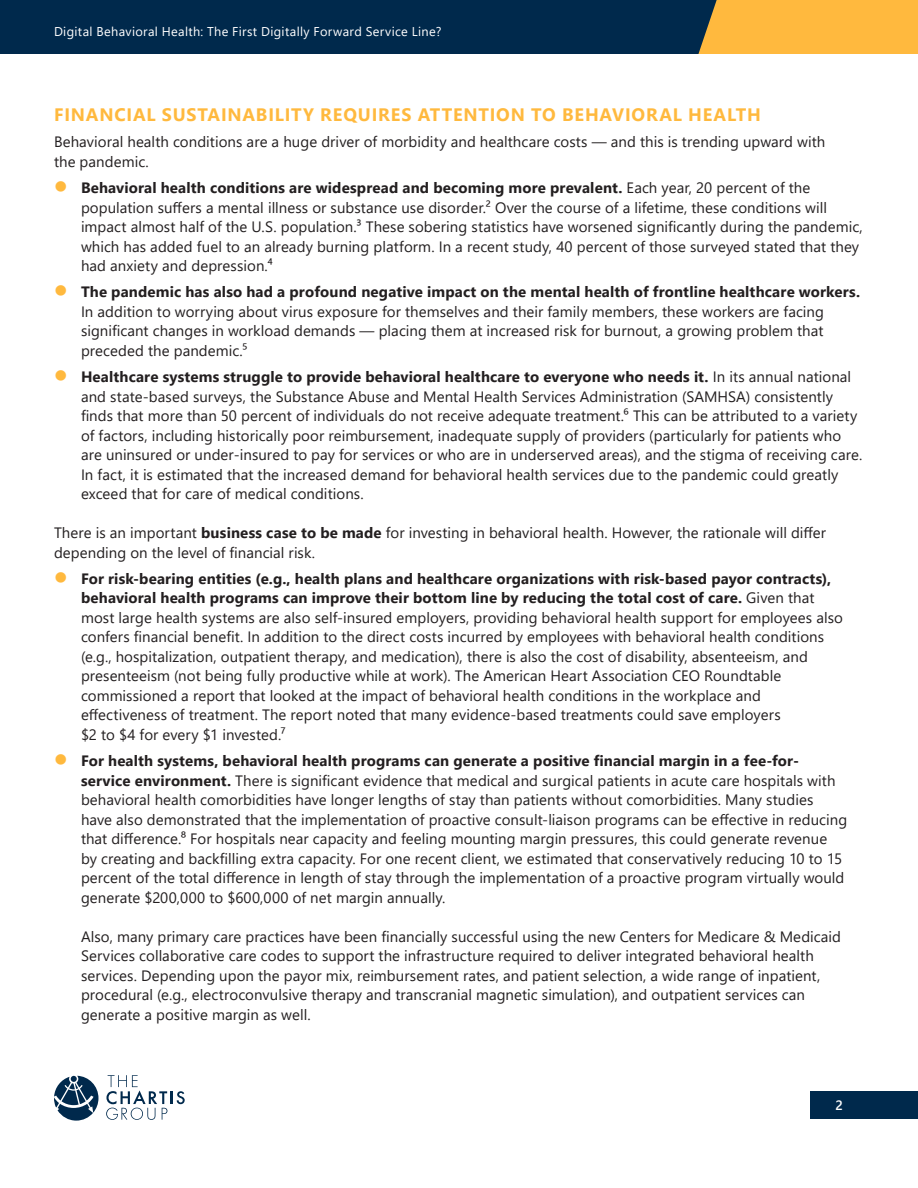
<style>
.page{position:relative;width:918px;height:1188px;background:#fff}
.page>*{position:absolute;margin:0;border:0;box-sizing:border-box;transform-origin:0 0}
.Chartis_-_Heading_2{font:700 18px "Segoe UI";letter-spacing:.045em;color:#ffb93e}
.Chartis_-_Body{font:15px/19.5px "Segoe UI";letter-spacing:.005em;color:#231f20}
.t1{font:600 13.5px "Segoe UI";color:#fff}
.t2{font:12.75px "Segoe UI";letter-spacing:.025em;color:#fff}
.s1{font-weight:700}
</style>
<div class="page">
<div style="left:0;top:0;width:918px;height:54px;background:#00294c"></div>
<div style="left:698px;top:0;width:220px;height:54px;background:#ffb93e"></div>
<div style="left:810px;top:1091px;width:108px;height:28px;background:#00294c"></div>
<svg style="left:54px;top:1076px;width:44px;height:45px"></svg>
<svg style="left:106px;top:1075px;width:79px;height:45px"></svg>
<p class="t2" style="left:54px;top:20px;width:389px">Digital Behavioral Health: The First Digitally Forward Service Line?</p>
<p class="Chartis_-_Heading_2" style="left:54px;top:98px;width:708px">FINANCIAL SUSTAINABILITY REQUIRES ATTENTION TO BEHAVIORAL HEALTH</p>
<p class="Chartis_-_Body" style="left:54px;top:131px;width:773px">Behavioral health conditions are a huge driver of morbidity and healthcare costs — and this is trending upward with the pandemic.</p>
<p class="Chartis_-_Body" style="left:81px;top:177px;width:783px"><span class="s1">Behavioral health conditions are widespread and becoming more prevalent.</span> Each year, 20 percent of the population suffers a mental illness or substance use disorder.² Over the course of a lifetime, these conditions will impact almost half of the U.S. population.³ These sobering statistics have worsened significantly during the pandemic, which has added fuel to an already burning platform. In a recent study, 40 percent of those surveyed stated that they had anxiety and depression.⁴</p>
<p class="Chartis_-_Body" style="left:81px;top:281px;width:781px"><span class="s1">The pandemic has also had a profound negative impact on the mental health of frontline healthcare workers.<br></span>In addition to worrying about virus exposure for themselves and their family members, these workers are facing significant changes in workload demands — placing them at increased risk for burnout, a growing problem that preceded the pandemic.⁵</p>
<p class="Chartis_-_Body" style="left:81px;top:366px;width:783px"><span class="s1">Healthcare systems struggle to provide behavioral healthcare to everyone who needs it.</span> In its annual national and state-based surveys, the Substance Abuse and Mental Health Services Administration (SAMHSA) consistently finds that more than 50 percent of individuals do not receive adequate treatment.⁶ This can be attributed to a variety of factors, including historically poor reimbursement, inadequate supply of providers (particularly for patients who are uninsured or under-insured to pay for services or who are in underserved areas), and the stigma of receiving care.<br>In fact, it is estimated that the increased demand for behavioral health services due to the pandemic could greatly exceed that for care of medical conditions.</p>
<p class="Chartis_-_Body" style="left:54px;top:522px;width:774px">There is an important <span class="s1">business case to be made</span> for investing in behavioral health. However, the rationale will differ depending on the level of financial risk.</p>
<p class="Chartis_-_Body" style="left:81px;top:567px;width:764px"><span class="s1">For risk-bearing entities (e.g., health plans and healthcare organizations with risk-based payor contracts), behavioral health programs can improve their bottom line by reducing the total cost of care.</span> Given that most large health systems are also self-insured employers, providing behavioral health support for employees also confers financial benefit. In addition to the direct costs incurred by employees with behavioral health conditions (e.g., hospitalization, outpatient therapy, and medication), there is also the cost of disability, absenteeism, and presenteeism (not being fully productive while at work). The American Heart Association CEO Roundtable commissioned a report that looked at the impact of behavioral health conditions in the workplace and effectiveness of treatment. The report noted that many evidence-based treatments could save employers<br>$2 to $4 for every $1 invested.⁷</p>
<p class="Chartis_-_Body" style="left:81px;top:750px;width:768px"><span class="s1">For health systems, behavioral health programs can generate a positive financial margin in a fee-for&shy;service environment.</span> There is significant evidence that medical and surgical patients in acute care hospitals with behavioral health comorbidities have longer lengths of stay than patients without comorbidities. Many studies have also demonstrated that the implementation of proactive consult-liaison programs can be effective in reducing that difference.⁸ For hospitals near capacity and feeling mounting margin pressures, this could generate revenue<br>by creating and backfilling extra capacity. For one recent client, we estimated that conservatively reducing 10 to 15 percent of the total difference in length of stay through the implementation of a proactive program virtually would generate $200,000 to $600,000 of net margin annually.</p>
<p class="Chartis_-_Body" style="left:81px;top:925px;width:762px">Also, many primary care practices have been financially successful using the new Centers for Medicare &amp; Medicaid Services collaborative care codes to support the infrastructure required to deliver integrated behavioral health services. Depending upon the payor mix, reimbursement rates, and patient selection, a wide range of inpatient, procedural (e.g., electroconvulsive therapy and transcranial magnetic simulation), and outpatient services can generate a positive margin as well.</p>
<p class="t1" style="left:836px;top:1092px;width:9px">2</p>
</div>
